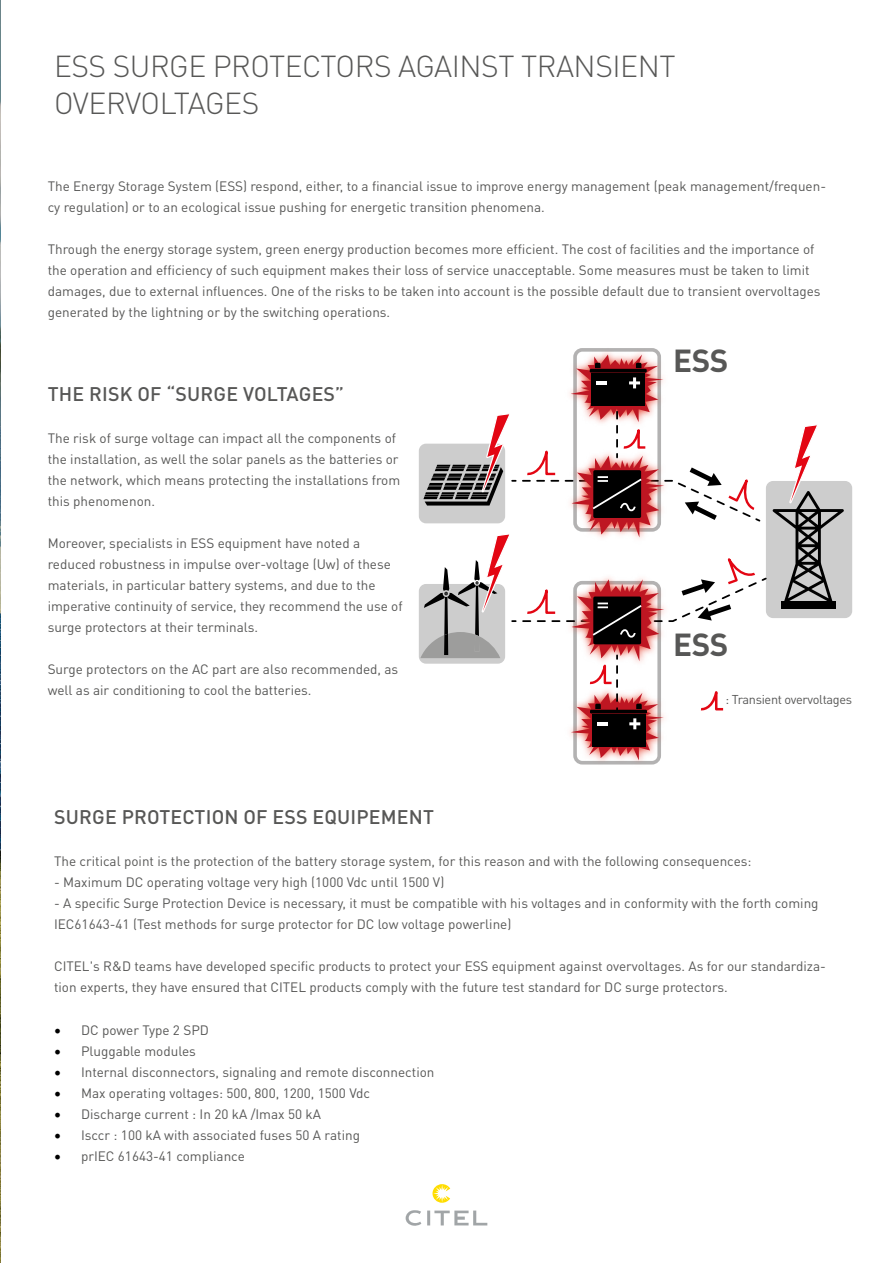
<style>
.page{position:relative;width:893px;height:1263px;background:#fff}
.page>*{position:absolute;margin:0;border:0;box-sizing:border-box;transform-origin:0 0}
.t1{font:700 31.5px "DIN Pro";letter-spacing:-.02em;color:#575756}
.t2{font:300 30px/37.5px "DIN Pro";letter-spacing:-.015em;color:#575756}
.t3{font:500 19.5px "DIN Pro";letter-spacing:.01em;color:#575756}
.t4{font:13.5px/21px "DIN Pro";color:#575756}
.t5{font:12.75px "DIN Pro";letter-spacing:-.025em;color:#575756}
.s1{font-family:"Minion Pro";font-size:18px;color:#000}
</style>
<div class="page">
<img style="left:0;top:0;width:1px;height:1263px">
<svg style="left:432px;top:1184px;width:18px;height:19px"></svg>
<svg style="left:434px;top:1210px;width:53px;height:15px"></svg>
<hr style="left:427px;top:1210px;width:3px;height:15px;background:#a1a5a7">
<svg style="left:406px;top:1210px;width:15px;height:16px"></svg>
<div style="left:766px;top:481px;width:86px;height:137px;background:#cdcdcd;border-radius:7px"></div>
<img style="left:574px;top:760px;width:86px;height:5px">
<img style="left:573px;top:348px;width:88px;height:7px">
<svg style="left:420px;top:355px;width:424px;height:405px"></svg>
<h2 class="t2" style="left:54px;top:46px;width:623px">ESS SURGE PROTECTORS AGAINST TRANSIENT<br>OVERVOLTAGES</h2>
<p class="t4" style="left:48px;top:175px;width:780px">The Energy Storage System (ESS) respond, either, to a financial issue to improve energy management (peak management/frequen&shy;cy regulation) or to an ecological issue pushing for energetic transition phenomena.</p>
<p class="t4" style="left:48px;top:238px;width:774px">Through the energy storage system, green energy production becomes more efficient. The cost of facilities and the importance of the operation and efficiency of such equipment makes their loss of service unacceptable. Some measures must be taken to limit damages, due to external influences. One of the risks to be taken into account is the possible default due to transient overvoltages generated by the lightning or by the switching operations.</p>
<h3 class="t3" style="left:48px;top:381px;width:298px">THE RISK OF “SURGE VOLTAGES”</h3>
<p class="t4" style="left:48px;top:427px;width:354px">The risk of surge voltage can impact all the components of the installation, as well the solar panels as the batteries or the network, which means protecting the installations from this phenomenon.</p>
<p class="t4" style="left:48px;top:532px;width:356px">Moreover, specialists in ESS equipment have noted a reduced robustness in impulse over-voltage (Uw) of these materials, in particular battery systems, and due to the imperative continuity of service, they recommend the use of surge protectors at their terminals.</p>
<p class="t4" style="left:48px;top:658px;width:352px">Surge protectors on the AC part are also recommended, as well as air conditioning to cool the batteries.</p>
<h1 class="t1" style="left:673px;top:339px;width:57px">ESS</h1>
<h1 class="t1" style="left:673px;top:623px;width:57px">ESS</h1>
<p class="t5" style="left:725px;top:691px;width:128px">: Transient overvoltages</p>
<h3 class="t3" style="left:54px;top:803px;width:381px">SURGE PROTECTION OF ESS EQUIPEMENT</h3>
<p class="t4" style="left:54px;top:850px;width:699px">The critical point is the protection of the battery storage system, for this reason and with the following consequences:</p>
<p class="t4" style="left:54px;top:871px;width:392px">- Maximum DC operating voltage very high (1000 Vdc until 1500 V)</p>
<p class="t4" style="left:54px;top:892px;width:766px">- A specific Surge Protection Device is necessary, it must be compatible with his voltages and in conformity with the forth coming<br>IEC61643-41 (Test methods for surge protector for DC low voltage powerline)</p>
<p class="t4" style="left:54px;top:955px;width:773px">CITEL's R&amp;D teams have developed specific products to protect your ESS equipment against overvoltages. As for our standardiza&shy;tion experts, they have ensured that CITEL products comply with the future test standard for DC surge protectors.</p>
<p class="t4" style="left:54px;top:1019px;width:156px"><span class="s1">•</span> DC power Type 2 SPD</p>
<p class="t4" style="left:54px;top:1040px;width:143px"><span class="s1">•</span> Pluggable modules</p>
<p class="t4" style="left:54px;top:1061px;width:382px"><span class="s1">•</span> Internal disconnectors, signaling and remote disconnection</p>
<p class="t4" style="left:54px;top:1082px;width:318px"><span class="s1">•</span> Max operating voltages: 500, 800, 1200, 1500 Vdc</p>
<p class="t4" style="left:54px;top:1103px;width:269px"><span class="s1">•</span> Discharge current : In 20 kA /Imax 50 kA</p>
<p class="t4" style="left:54px;top:1124px;width:307px"><span class="s1">•</span> Isccr : 100 kA with associated fuses 50 A rating</p>
<p class="t4" style="left:54px;top:1145px;width:192px"><span class="s1">•</span> prIEC 61643-41 compliance</p>
</div>
